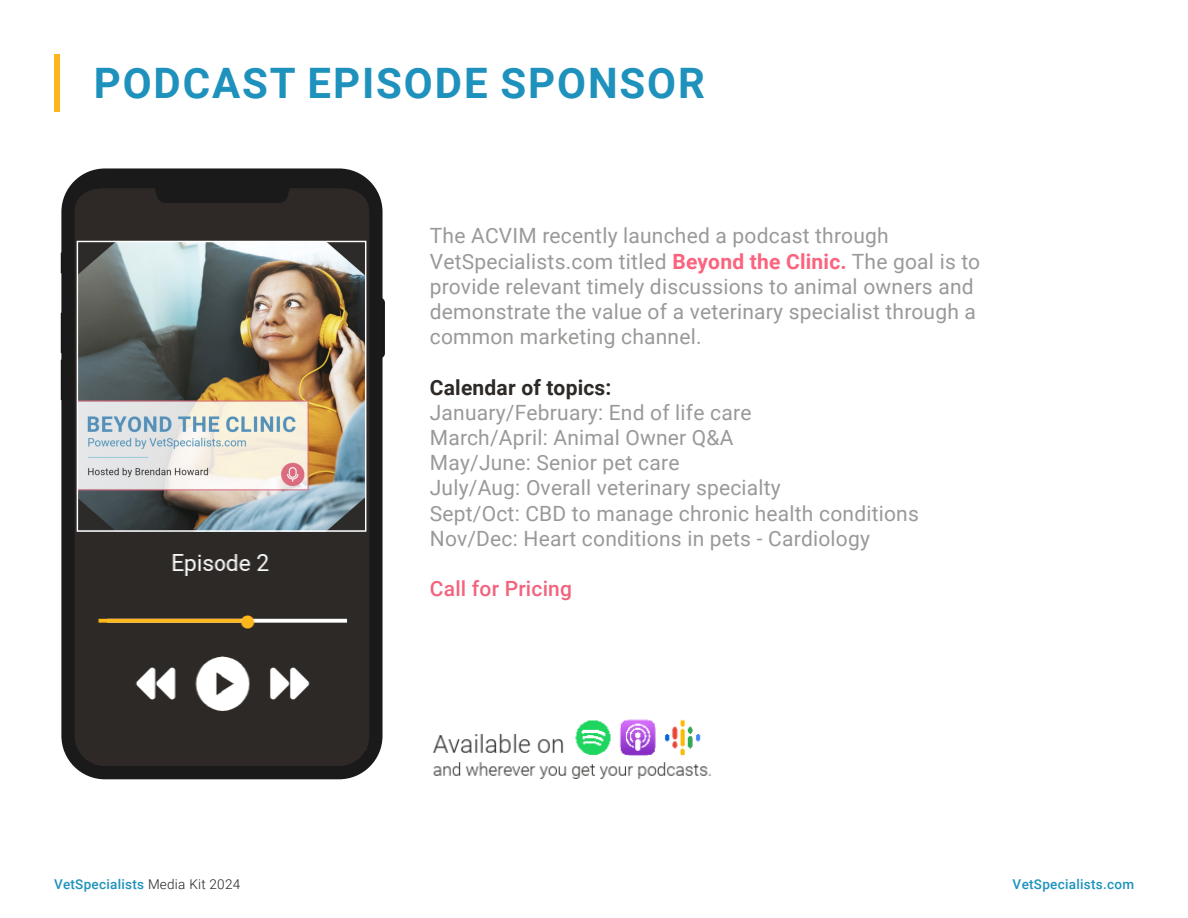
<style>
.page{position:relative;width:1188px;height:918px;background:#fff}
.page>*{position:absolute;margin:0;border:0;box-sizing:border-box;transform-origin:0 0}
.t1{font:700 42px "Roboto";letter-spacing:.045em;color:#1e92bc}
.t2{font:21px/25.2px "Roboto";letter-spacing:.01em;color:#999998}
.t3{font:700 21px "Roboto";letter-spacing:.01em;color:#2d2926}
.t4{font:500 21px "Roboto";letter-spacing:.01em;color:#f1647e}
.t5{font:500 13.5px "Roboto";letter-spacing:.02em;color:#1e92bc}
.s1{font-weight:700;color:#fb637e}
.s2{font-weight:300;color:#231f20}
</style>
<div class="page">
<div style="left:54px;top:54px;width:6px;height:58px;background:#fcb61c"></div>
<img style="left:433px;top:719px;width:278px;height:60px">
<svg style="left:383px;top:299px;width:2px;height:58px"></svg>
<svg style="left:61px;top:168px;width:322px;height:611px;background:#2e2c2a"></svg>
<img style="left:78px;top:526px;width:289px;height:224px">
<img style="left:77px;top:241px;width:289px;height:291px">
<p class="t1" style="left:94px;top:54px;width:613px">PODCAST EPISODE SPONSOR</p>
<p class="t2" style="left:430px;top:223px;width:552px">The ACVIM recently launched a podcast through VetSpecialists.com titled <span class="s1">Beyond the Clinic.</span> The goal is to provide relevant timely discussions to animal owners and demonstrate the value of a veterinary specialist through a common marketing channel.</p>
<p class="t3" style="left:430px;top:372px;width:183px">Calendar of topics:</p>
<p class="t2" style="left:430px;top:399px;width:323px">January/February: End of life care</p>
<p class="t2" style="left:430px;top:424px;width:305px">March/April: Animal Owner Q&amp;A</p>
<p class="t2" style="left:430px;top:449px;width:251px">May/June: Senior pet care</p>
<p class="t2" style="left:430px;top:475px;width:353px">July/Aug: Overall veterinary specialty</p>
<p class="t2" style="left:430px;top:500px;width:491px">Sept/Oct: CBD to manage chronic health conditions</p>
<p class="t2" style="left:430px;top:525px;width:442px">Nov/Dec: Heart conditions in pets - Cardiology</p>
<p class="t4" style="left:430px;top:574px;width:144px">Call for Pricing</p>
<p class="t5" style="left:54px;top:874px;width:188px">VetSpecialists <span class="s2">Media Kit 2024</span></p>
<p class="t5" style="left:1013px;top:874px;width:123px">VetSpecialists.com</p>
</div>
